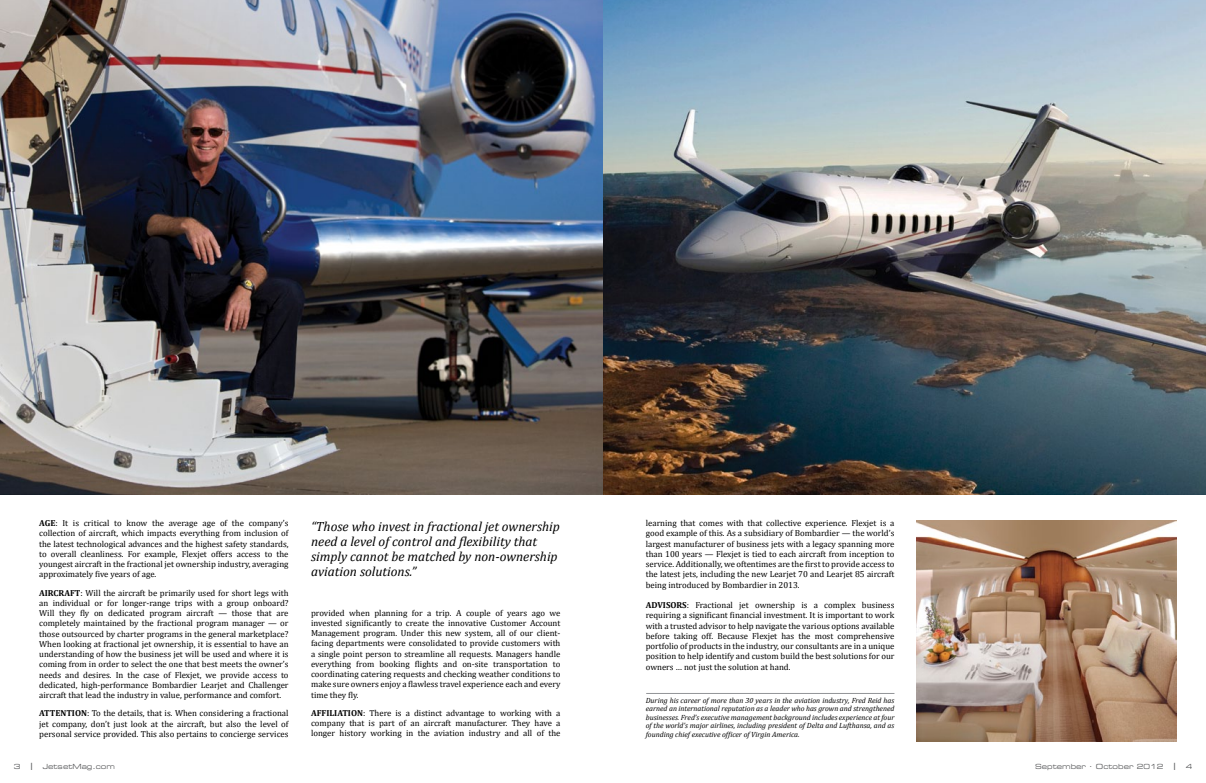
<style>
.page{position:relative;width:1206px;height:783px;background:#fff}
.page>*{position:absolute;margin:0;border:0;box-sizing:border-box;transform-origin:0 0}
.t1{font:italic 13.4px/15px "Cambria";color:#000}
.t2{font:8.8px/10.2px "Cambria";color:#000;text-align:justify}
.t3{font:italic 7.5px/8.5px "Cambria";color:#000;text-align:justify}
.t4{font:expanded 7px "Square 721 BT";color:#58595b}
.s1{font-weight:700}
.s2{font-family:"Arial Narrow";font-stretch:normal;font-size:10px}
</style>
<div class="page">
<hr style="left:646px;top:693px;width:248px;height:1px;background:#939598">
<img style="left:0;top:0;width:1206px;height:495px">
<img style="left:916px;top:521px;width:260px;height:220px">
<p class="t2" style="left:39px;top:518px;width:251px"><span class="s1">AGE</span>: It is critical to know the average age of the company’s collection of aircraft, which impacts everything from inclusion of the latest technological advances and the highest safety standards, to overall cleanliness. For example, Flexjet offers access to the youngest aircraft in the fractional jet ownership industry, averaging approximately five years of age.</p>
<p class="t2" style="left:39px;top:588px;width:251px"><span class="s1">AIRCRAFT</span>: Will the aircraft be primarily used for short legs with an individual or for longer-range trips with a group onboard?<br>Will they fly on dedicated program aircraft — those that are completely maintained by the fractional program manager — or those outsourced by charter programs in the general marketplace?<br>When looking at fractional jet ownership, it is essential to have an understanding of how the business jet will be used and where it is coming from in order to select the one that best meets the owner’s needs and desires. In the case of Flexjet, we provide access to dedicated, high-performance Bombardier Learjet and Challenger aircraft that lead the industry in value, performance and comfort.</p>
<p class="t2" style="left:39px;top:708px;width:251px"><span class="s1">ATTENTION</span>: To the details, that is. When considering a fractional jet company, don’t just look at the aircraft, but also the level of personal service provided. This also pertains to concierge services</p>
<h1 class="t1" style="left:311px;top:519px;width:250px">“Those who invest in fractional jet ownership need a level of control and flexibility that simply cannot be matched by non-ownership aviation solutions.”</h1>
<p class="t2" style="left:311px;top:608px;width:251px">provided when planning for a trip. A couple of years ago we invested significantly to create the innovative Customer Account Management program. Under this new system, all of our client&shy;facing departments were consolidated to provide customers with a single point person to streamline all requests. Managers handle everything from booking flights and on-site transportation to coordinating catering requests and checking weather conditions to make sure owners enjoy a flawless travel experience each and every time they fly.</p>
<p class="t2" style="left:311px;top:708px;width:251px"><span class="s1">AFFILIATION</span>: There is a distinct advantage to working with a company that is part of an aircraft manufacturer. They have a longer history working in the aviation industry and all of the</p>
<p class="t2" style="left:646px;top:518px;width:250px">learning that comes with that collective experience. Flexjet is a good example of this. As a subsidiary of Bombardier — the world’s largest manufacturer of business jets with a legacy spanning more than 100 years — Flexjet is tied to each aircraft from inception to service. Additionally, we oftentimes are the first to provide access to the latest jets, including the new Learjet 70 and Learjet 85 aircraft being introduced by Bombardier in 2013.</p>
<p class="t2" style="left:646px;top:600px;width:250px"><span class="s1">ADVISORS</span>: Fractional jet ownership is a complex business requiring a significant financial investment. It is important to work with a trusted advisor to help navigate the various options available before taking off. Because Flexjet has the most comprehensive portfolio of products in the industry, our consultants are in a unique position to help identify and custom build the best solutions for our owners … not just the solution at hand.</p>
<p class="t3" style="left:646px;top:696px;width:250px">During his career of more than 30 years in the aviation industry, Fred Reid has earned an international reputation as a leader who has grown and strengthened businesses. Fred’s executive management background includes experience at four of the world’s major airlines, including president of Delta and Lufthansa, and as founding chief executive officer of Virgin America.</p>
<p class="t4" style="left:14px;top:763px;width:20px">3 <span class="s2">I</span></p>
<p class="t4" style="left:43px;top:763px;width:74px">JetsetMag.com</p>
<p class="t4" style="left:1035px;top:763px;width:142px">September . October 2012 <span class="s2">I</span></p>
<p class="t4" style="left:1186px;top:763px;width:8px">4</p>
</div>
